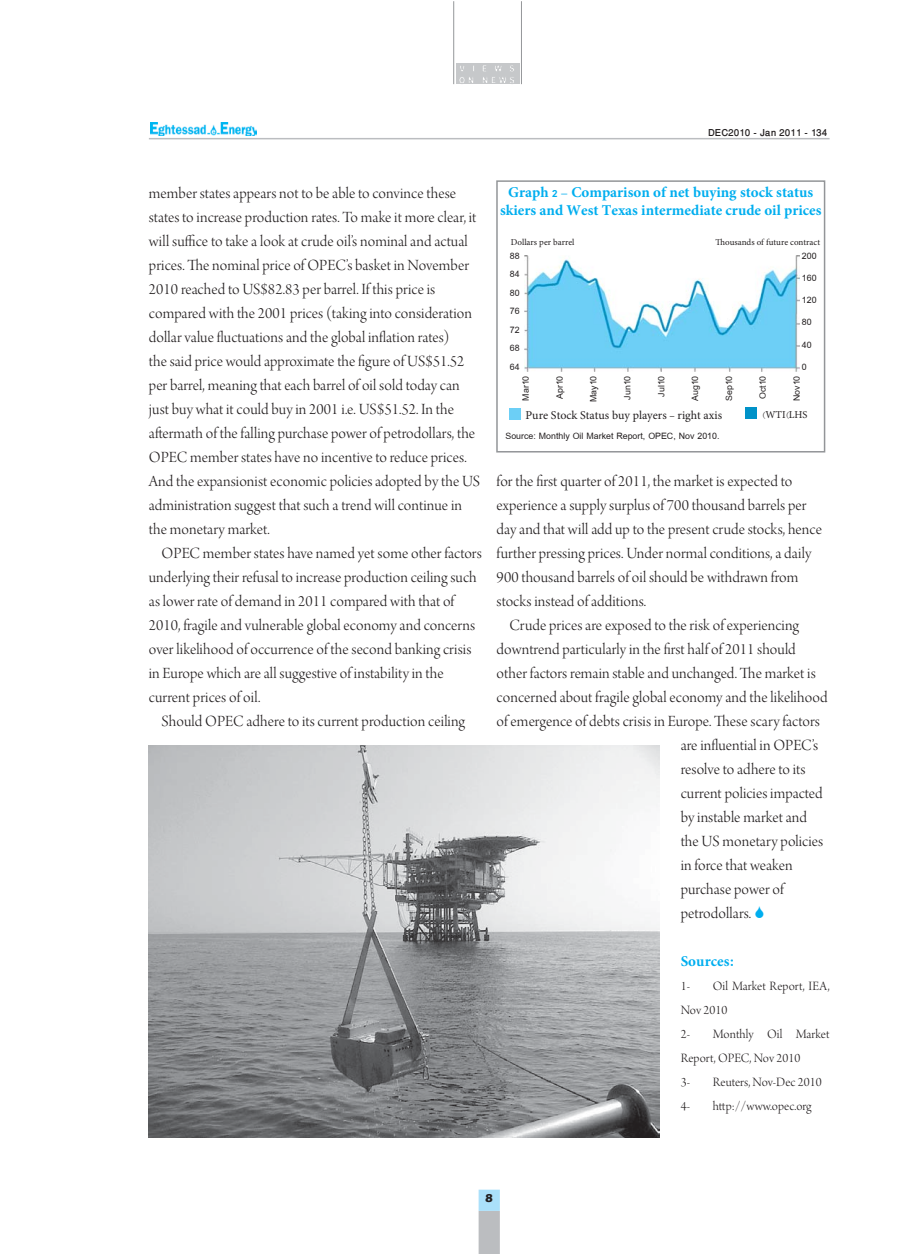
<style>
.page{position:relative;width:914px;height:1254px;background:#fff}
.page>*{position:absolute;margin:0;border:0;box-sizing:border-box;transform-origin:0 0}
.t1{font:16.5px/24px "Arno Pro Light Display";letter-spacing:.005em;color:#231f20}
.t2{font:700 15px/18px "Minion Pro";color:#00aeef;text-align:center}
.t3{font:13.5px/18.6px "Browallia New";color:#231f20;text-align:justify}
.t4{font:13.5px/24px "Arno Pro Light Display";letter-spacing:.005em;color:#231f20}
.t5{font:500 13.5px "Win Soft Pro";color:#231f20}
.t6{font:12px "Minion Pro";color:#231f20}
.t7{font:700 12px "Eras ITC";color:#231f20}
.t8{font:10.5px "Minion Pro";color:#231f20}
.t9{font:9px "Minion Pro";color:#231f20}
.s1{font-family:"Browallia New"}
.s2{font-family:"B Mitra"}
.s3{font-family:"B Lotus"}
</style>
<div class="page">
<hr style="left:149px;top:138px;width:680px;height:1px;background:#bbbdc0">
<div style="left:479px;top:1212px;width:20px;height:41px;background:#bbbdc0"></div>
<div style="left:478px;top:1211px;width:22px;height:43px;border:2px solid #bbbdc0"></div>
<div style="left:479px;top:1190px;width:20px;height:20px;background:#aae0fa"></div>
<div style="left:478px;top:1190px;width:22px;height:21px;border:2px solid #aae0fa"></div>
<img style="left:150px;top:123px;width:106px;height:13px">
<div style="left:456px;top:64px;width:63px;height:20px;background:#c6c8ca"></div>
<hr style="left:453px;top:1px;width:1px;height:83px;background:#95979a">
<hr style="left:521px;top:1px;width:1px;height:83px;background:#95979a">
<svg style="left:459px;top:65px;width:15px;height:18px"></svg>
<svg style="left:482px;top:63px;width:33px;height:20px"></svg>
<div style="left:496px;top:180px;width:329px;height:273px;border:2px solid #939598"></div>
<img style="left:525px;top:256px;width:274px;height:115px">
<div style="left:508px;top:408px;width:12px;height:12px;background:#6ccff6"></div>
<div style="left:744px;top:407px;width:12px;height:12px;background:#0092c8"></div>
<img style="left:149px;top:746px;width:510px;height:391px">
<p class="t5" style="left:708px;top:126px;width:121px">DEC2010 - Jan 2011 - 134</p>
<p class="t1" style="left:149px;top:182px;width:333px">member states appears not to be able to convince these states to increase production rates. To make it more clear, it will suffice to take a look at crude oil’s nominal and actual prices. The nominal price of OPEC’s basket in November 2010 reached to US$82.83 per barrel. If this price is compared with the 2001 prices (taking into consideration dollar value fluctuations and the global inflation rates)<br>the said price would approximate the figure of US$51.52 per barrel, meaning that each barrel of oil sold today can just buy what it could buy in 2001 i.e. US$51.52. In the aftermath of the falling purchase power of petrodollars, the OPEC member states have no incentive to reduce prices.<br>And the expansionist economic policies adopted by the US administration suggest that such a trend will continue in the monetary market.</p>
<p class="t1" style="left:149px;top:542px;width:334px;text-indent:13px">OPEC member states have named yet some other factors underlying their refusal to increase production ceiling such as lower rate of demand in 2011 compared with that of 2010, fragile and vulnerable global economy and concerns over likelihood of occurrence of the second banking crisis in Europe which are all suggestive of instability in the current prices of oil.</p>
<p class="t1" style="left:162px;top:710px;width:305px">Should OPEC adhere to its current production ceiling</p>
<p class="t2" style="left:500px;top:184px;width:323px">Graph <span class="s1">2</span> <span class="s2">-</span> Comparison of net buying stock status skiers and West Texas intermediate crude oil prices</p>
<p class="t9" style="left:511px;top:239px;width:65px">Dollars per barrel</p>
<p class="t9" style="left:715px;top:239px;width:106px">Thousands of future contract</p>
<p class="t3" style="left:510px;top:246px;width:11px">88<br>84<br>80<br>76<br>72<br>68<br>64</p>
<p class="t3" style="left:801px;top:244px;width:16px;line-height:22.2px;text-align:left">200<br>160<br>120<br>80<br>40<br>0</p>
<p class="t3" style="left:516px;top:401px;width:26px;rotate:-90deg">Mar10</p>
<p class="t3" style="left:549px;top:399px;width:25px;rotate:-90deg">Apr10</p>
<p class="t3" style="left:583px;top:402px;width:28px;rotate:-90deg">May10</p>
<p class="t3" style="left:617px;top:400px;width:26px;rotate:-90deg">Jun10</p>
<p class="t3" style="left:651px;top:397px;width:23px;rotate:-90deg">Jul10</p>
<p class="t3" style="left:685px;top:401px;width:27px;rotate:-90deg">Aug10</p>
<p class="t3" style="left:719px;top:401px;width:27px;rotate:-90deg">Sep10</p>
<p class="t3" style="left:752px;top:399px;width:25px;rotate:-90deg">Oct10</p>
<p class="t3" style="left:786px;top:401px;width:27px;rotate:-90deg">Nov10</p>
<p class="t6" style="left:525px;top:411px;width:198px">Pure Stock Status buy players <span class="s3">-</span> right axis</p>
<p class="t8" style="left:762px;top:410px;width:47px"><span class="s3">(</span>WTI<span class="s3">(</span>LHS</p>
<p class="t3" style="left:505px;top:426px;width:215px">Source: Monthly Oil Market Report, OPEC, Nov 2010.</p>
<p class="t1" style="left:496px;top:470px;width:327px">for the first quarter of 2011, the market is expected to experience a supply surplus of 700 thousand barrels per day and that will add up to the present crude stocks, hence further pressing prices. Under normal conditions, a daily 900 thousand barrels of oil should be withdrawn from stocks instead of additions.</p>
<p class="t1" style="left:509px;top:614px;width:291px">Crude prices are exposed to the risk of experiencing</p>
<p class="t1" style="left:496px;top:638px;width:301px">downtrend particularly in the first half of 2011 should</p>
<p class="t1" style="left:496px;top:662px;width:320px">other factors remain stable and unchanged. The market is</p>
<p class="t1" style="left:496px;top:686px;width:332px">concerned about fragile global economy and the likelihood</p>
<p class="t1" style="left:496px;top:710px;width:325px">of emergence of debts crisis in Europe. These scary factors</p>
<p class="t1" style="left:680px;top:734px;width:139px">are influential in OPEC’s</p>
<p class="t1" style="left:680px;top:758px;width:126px">resolve to adhere to its</p>
<p class="t1" style="left:680px;top:782px;width:144px">current policies impacted</p>
<p class="t1" style="left:680px;top:806px;width:128px">by instable market and</p>
<p class="t1" style="left:680px;top:830px;width:144px">the US monetary policies</p>
<p class="t1" style="left:680px;top:854px;width:113px">in force that weaken</p>
<p class="t1" style="left:680px;top:878px;width:105px">purchase power of</p>
<p class="t1" style="left:680px;top:902px;width:72px">petrodollars.</p>
<p class="t2" style="left:680px;top:953px;width:54px">Sources<span class="s2">:</span></p>
<p class="t4" style="left:680px;top:974px;width:11px">1-</p>
<p class="t4" style="left:680px;top:974px;width:150px;text-indent:32px">Oil Market Report, IEA,<br>Nov 2010<br>2-</p>
<p class="t4" style="left:680px;top:1022px;width:150px;text-indent:32px">Monthly Oil Market<br>Report, OPEC, Nov 2010<br>3-</p>
<p class="t4" style="left:712px;top:1070px;width:110px">Reuters, Nov-Dec 2010</p>
<p class="t4" style="left:680px;top:1094px;width:11px">4-</p>
<p class="t4" style="left:712px;top:1094px;width:100px">http://www.opec.org</p>
<p class="t7" style="left:485px;top:1191px;width:9px">8</p>
</div>
